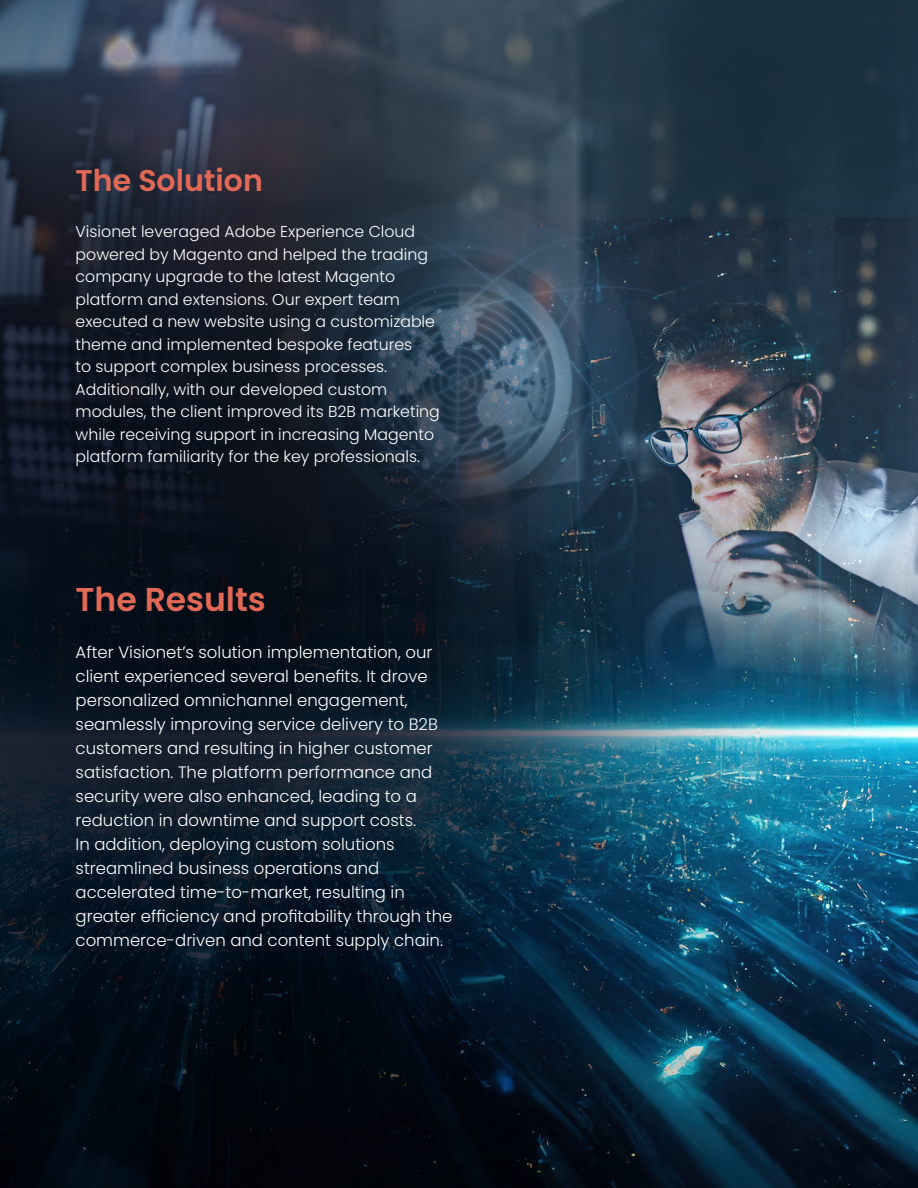
<style>
.page{position:relative;width:918px;height:1188px;background:#fff}
.page>*{position:absolute;margin:0;border:0;box-sizing:border-box;transform-origin:0 0}
.t1{font:600 33px "Poppins";color:#e36957}
.t2{font:600 30px "Poppins";color:#e36957}
.t3{font:300 16.5px/24px "Poppins";color:#fff}
.t4{font:300 15.75px/22.5px "Poppins";color:#fff}
</style>
<div class="page">
<img style="left:0;top:0;width:918px;height:1188px">
<h2 class="t2" style="left:76px;top:163px;width:189px">The Solution</h2>
<p class="t4" style="left:76px;top:220px;width:366px">Visionet leveraged Adobe Experience Cloud powered by Magento and helped the trading company upgrade to the latest Magento platform and extensions. Our expert team executed a new website using a customizable theme and implemented bespoke features<br>to support complex business processes.<br>Additionally, with our developed custom modules, the client improved its B2B marketing while receiving support in increasing Magento platform familiarity for the key professionals.</p>
<h1 class="t1" style="left:76px;top:580px;width:192px">The Results</h1>
<p class="t3" style="left:76px;top:640px;width:378px">After Visionet’s solution implementation, our client experienced several benefits. It drove personalized omnichannel engagement, seamlessly improving service delivery to B2B customers and resulting in higher customer satisfaction. The platform performance and security were also enhanced, leading to a reduction in downtime and support costs.<br>In addition, deploying custom solutions streamlined business operations and accelerated time-to-market, resulting in greater efficiency and profitability through the commerce-driven and content supply chain.</p>
</div>
